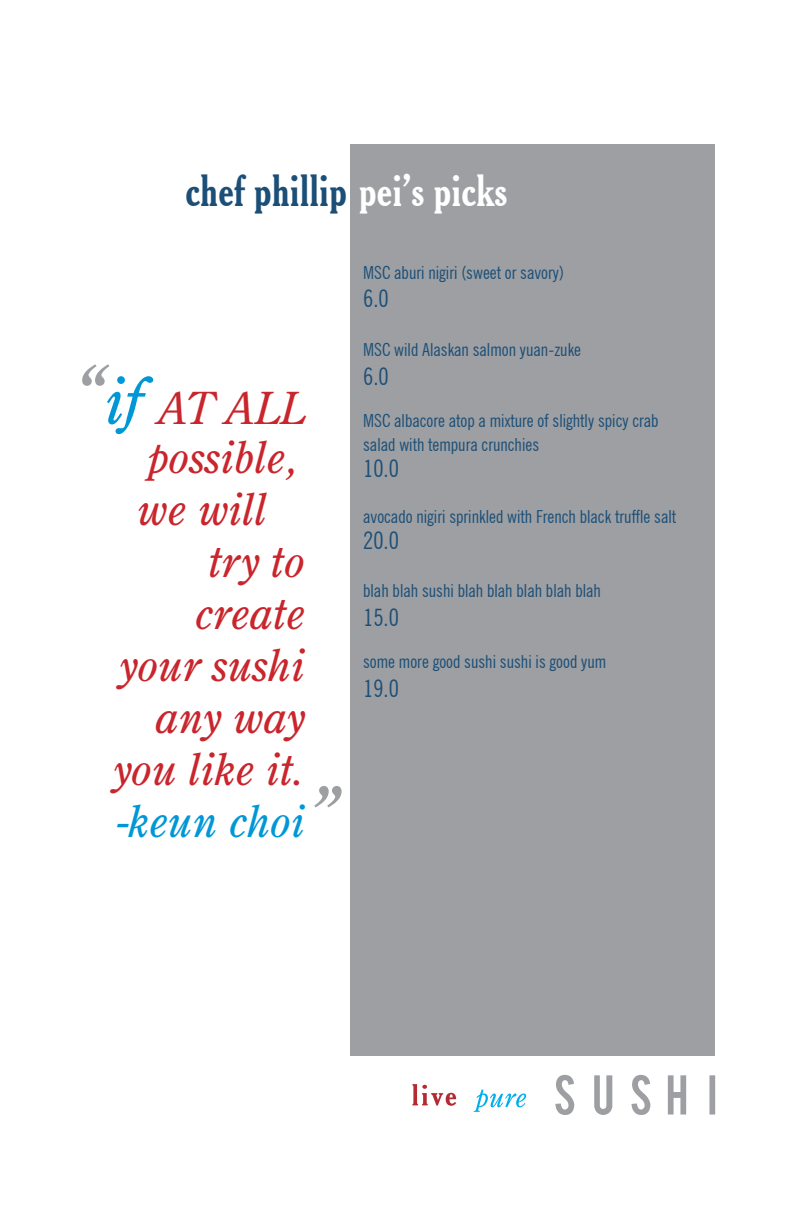
<style>
.page{position:relative;width:792px;height:1224px;background:#fff}
.page>*{position:absolute;margin:0;border:0;box-sizing:border-box;transform-origin:0 0}
.t1{font:italic 80px "Century Old Style Std";color:#9d9fa2}
.t2{font:italic 44px "Century Old Style Std";color:#c9252c}
.t3{font:700 condensed 44px "Cheltenham BT";color:#1c4f78}
.t4{font:italic 44px "Century Old Style Std";color:#0097d6}
.t5{font:condensed 24px "News Gothic BT";color:#1c4f78}
.t6{font:condensed 18px/24px "News Gothic BT";color:#1c4f78}
.s1{color:#fff}
.s2{font-size:80px;color:#9d9fa2}
.s3{font-size:64px;color:#0097d6}
</style>
<div class="page">
<svg style="left:474px;top:1090px;width:52px;height:22px"></svg>
<svg style="left:555px;top:1075px;width:160px;height:40px"></svg>
<svg style="left:412px;top:1084px;width:44px;height:22px"></svg>
<div style="left:350px;top:144px;width:365px;height:912px;background:#9d9fa2"></div>
<h2 class="t3" style="left:185px;top:164px;width:324px">chef phillip <span class="s1">pei’s picks</span></h2>
<h2 class="t2" style="left:72px;top:380px;width:235px"><span class="s2">“</span><span class="s3">if</span> at all</h2>
<h2 class="t2" style="left:147px;top:430px;width:151px">possible,</h2>
<h2 class="t2" style="left:137px;top:482px;width:131px">we will</h2>
<h2 class="t2" style="left:208px;top:534px;width:98px">try to</h2>
<h2 class="t2" style="left:195px;top:586px;width:111px">create</h2>
<h2 class="t2" style="left:120px;top:638px;width:186px">your sushi</h2>
<h2 class="t2" style="left:155px;top:690px;width:151px">any way</h2>
<h2 class="t2" style="left:114px;top:742px;width:193px">you like it.</h2>
<h2 class="t4" style="left:117px;top:794px;width:189px">-keun choi</h2>
<h1 class="t1" style="left:308px;top:766px;width:31px">”</h1>
<p class="t6" style="left:363px;top:260px;width:202px">MSC aburi nigiri (sweet or savory)</p>
<h3 class="t5" style="left:363px;top:284px;width:27px">6.0</h3>
<p class="t6" style="left:363px;top:338px;width:219px">MSC wild Alaskan salmon yuan-zuke</p>
<h3 class="t5" style="left:363px;top:362px;width:27px">6.0</h3>
<p class="t6" style="left:363px;top:409px;width:297px">MSC albacore atop a mixture of slightly spicy crab salad with tempura crunchies</p>
<h3 class="t5" style="left:363px;top:454px;width:37px">10.0</h3>
<p class="t6" style="left:363px;top:505px;width:315px">avocado nigiri sprinkled with French black truffle salt</p>
<h3 class="t5" style="left:363px;top:526px;width:37px">20.0</h3>
<p class="t6" style="left:363px;top:579px;width:239px">blah blah sushi blah blah blah blah blah</p>
<h3 class="t5" style="left:363px;top:603px;width:37px">15.0</h3>
<p class="t6" style="left:363px;top:649px;width:245px">some more good sushi sushi is good yum</p>
<h3 class="t5" style="left:363px;top:674px;width:37px">19.0</h3>
</div>
